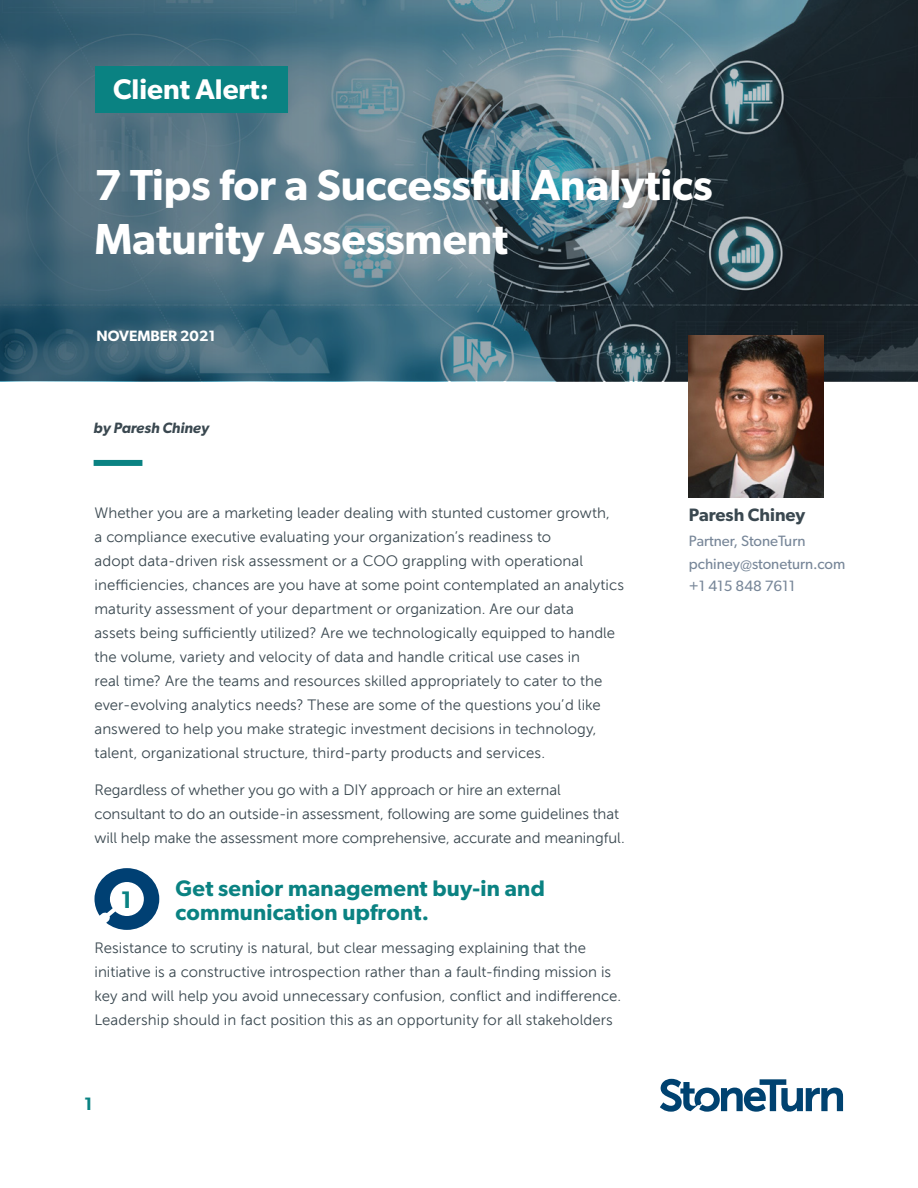
<style>
.page{position:relative;width:918px;height:1188px;background:#fff}
.page>*{position:absolute;margin:0;border:0;box-sizing:border-box;transform-origin:0 0}
.t1{font:600 43.5px/54px "Gibson";color:#fff}
.t2{font:600 28.5px "Gibson";color:#fff}
.t3{font:600 24px "Gibson";color:#0a8282}
.t4{font:600 22.5px/24px "Gibson";letter-spacing:.01em;color:#0a8282}
.t5{font:600 18px "Gibson";color:#3a4850}
.t6{font:600 18px "Gibson";color:#0a8282}
.t7{font:15px/24px "Museo Sans 300";color:#3a4850}
.t8{font:15px "Gibson";color:#788799}
.t9{font:italic 600 15px "Gibson";color:#3a4850}
.t10{font:600 15px "Gibson";color:#fff}
</style>
<div class="page">
<svg style="left:0;top:0;width:918px;height:381px;background:#45626f"></svg>
<div style="left:95px;top:67px;width:192px;height:46px;background:#0a8282"></div>
<svg style="left:660px;top:1079px;width:183px;height:33px"></svg>
<div style="left:94px;top:460px;width:48px;height:6px;background:#0a8282"></div>
<img style="left:689px;top:335px;width:135px;height:162px">
<svg style="left:94px;top:868px;width:65px;height:62px"></svg>
<p class="t2" style="left:113px;top:72px;width:158px">Client Alert:</p>
<p class="t1" style="left:94px;top:157px;width:620px">7 Tips for a Successful Analytics<br>Maturity Assessment</p>
<p class="t10" style="left:97px;top:327px;width:120px">NOVEMBER 2021</p>
<p class="t9" style="left:94px;top:419px;width:117px">by Paresh Chiney</p>
<p class="t7" style="left:94px;top:501px;width:531px">Whether you are a marketing leader dealing with stunted customer growth,<br>a compliance executive evaluating your organization’s readiness to<br>adopt data-driven risk assessment or a COO grappling with operational inefficiencies, chances are you have at some point contemplated an analytics maturity assessment of your department or organization. Are our data<br>assets being sufficiently utilized? Are we technologically equipped to handle the volume, variety and velocity of data and handle critical use cases in<br>real time? Are the teams and resources skilled appropriately to cater to the ever-evolving analytics needs? These are some of the questions you’d like answered to help you make strategic investment decisions in technology, talent, organizational structure, third-party products and services.</p>
<p class="t7" style="left:94px;top:778px;width:532px">Regardless of whether you go with a DIY approach or hire an external consultant to do an outside-in assessment, following are some guidelines that will help make the assessment more comprehensive, accurate and meaningful.</p>
<p class="t4" style="left:176px;top:875px;width:371px">Get senior management buy-in and communication upfront.</p>
<p class="t7" style="left:94px;top:936px;width:528px">Resistance to scrutiny is natural, but clear messaging explaining that the initiative is a constructive introspection rather than a fault-finding mission is key and will help you avoid unnecessary confusion, conflict and indifference.<br>Leadership should in fact position this as an opportunity for all stakeholders</p>
<p class="t3" style="left:121px;top:886px;width:13px">1</p>
<p class="t6" style="left:84px;top:1093px;width:10px">1</p>
<p class="t5" style="left:689px;top:504px;width:118px">Paresh Chiney</p>
<p class="t8" style="left:689px;top:532px;width:118px">Partner, StoneTurn</p>
<p class="t8" style="left:689px;top:554px;width:158px">pchiney@stoneturn.com</p>
<p class="t8" style="left:689px;top:577px;width:108px">+1 415 848 7611</p>
</div>
